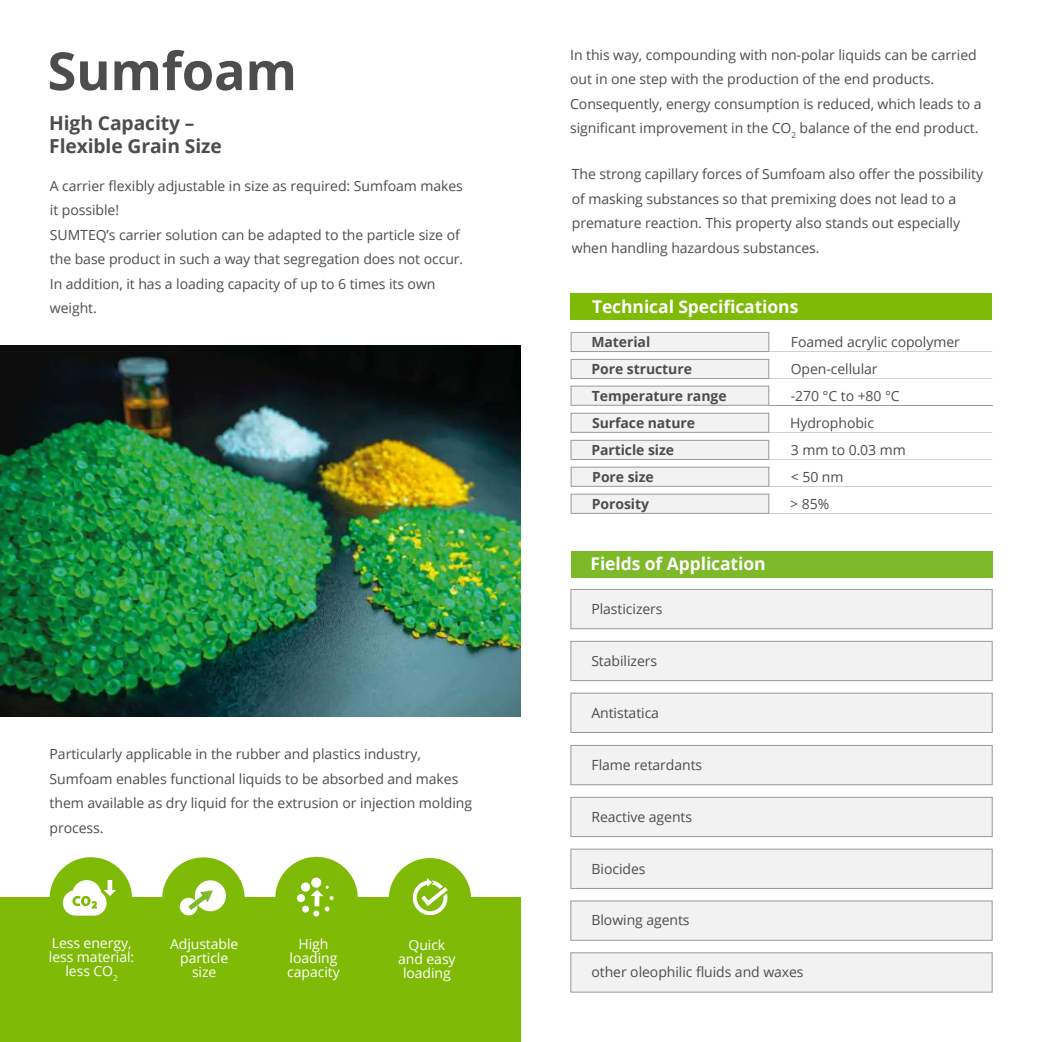
<style>
.page{position:relative;width:1042px;height:1042px;background:#fff}
.page>*{position:absolute;margin:0;border:0;box-sizing:border-box;transform-origin:0 0}
.t1{font:700 52.5px "Open Sans";letter-spacing:-.005em;color:#4d4d4d}
.t2{font:700 19.25px/23.1px "Open Sans";letter-spacing:-.005em;color:#4d4d4d}
.t3{font:700 17.5px "Open Sans";letter-spacing:-.005em;color:#fff}
.t4{font:14px/24.5px "Open Sans";letter-spacing:-.005em;color:#4d4d4d}
.t5{font:14px/14px "Open Sans";letter-spacing:-.005em;color:#fff;text-align:center}
.t6{font:700 14px/27.3px "Open Sans";letter-spacing:-.005em;color:#4d4d4d}
</style>
<div class="page">
<img style="left:0;top:345px;width:521px;height:371px">
<div style="left:0;top:897px;width:521px;height:145px;background:#7fba07"></div>
<div style="left:389px;top:858px;width:82px;height:82px;background:#7fba07;border-radius:50%"></div>
<svg style="left:413px;top:878px;width:35px;height:37px"></svg>
<div style="left:275px;top:857px;width:83px;height:82px;background:#7fba07;border-radius:50%"></div>
<svg style="left:311px;top:877px;width:10px;height:10px"></svg>
<div style="left:297px;top:894px;width:8px;height:8px;background:#fff;border-radius:50%"></div>
<svg style="left:300px;top:882px;width:34px;height:34px"></svg>
<div style="left:162px;top:857px;width:83px;height:83px;background:#7fba07;border-radius:50%"></div>
<div style="left:180px;top:898px;width:17px;height:17px;background:#fff;border-radius:50%"></div>
<div style="left:195px;top:880px;width:31px;height:31px;background:#fff;border-radius:50%"></div>
<svg style="left:188px;top:890px;width:25px;height:20px"></svg>
<div style="left:50px;top:857px;width:82px;height:82px;background:#7fba07;border-radius:50%"></div>
<svg style="left:63px;top:880px;width:53px;height:35px"></svg>
<div style="left:570px;top:952px;width:422px;height:40px;background:#f2f2f2;border:1px solid #999"></div>
<div style="left:570px;top:901px;width:422px;height:39px;background:#f2f2f2;border:1px solid #999"></div>
<div style="left:571px;top:550px;width:421px;height:27px;background:#7db928"></div>
<div style="left:571px;top:745px;width:421px;height:40px;background:#f2f2f2;border:1px solid #999"></div>
<div style="left:571px;top:797px;width:421px;height:40px;background:#f2f2f2;border:1px solid #999"></div>
<div style="left:571px;top:849px;width:421px;height:39px;background:#f2f2f2;border:1px solid #999"></div>
<div style="left:571px;top:693px;width:421px;height:39px;background:#f2f2f2;border:1px solid #999"></div>
<div style="left:571px;top:641px;width:421px;height:40px;background:#f2f2f2;border:1px solid #999"></div>
<div style="left:571px;top:589px;width:421px;height:40px;background:#f2f2f2;border:1px solid #999"></div>
<div style="left:570px;top:293px;width:422px;height:27px;background:#7fba07"></div>
<div style="left:571px;top:332px;width:198px;height:20px;background:#f2f2f2;border:1px solid #999"></div>
<div style="left:571px;top:359px;width:198px;height:20px;background:#f2f2f2;border:1px solid #999"></div>
<div style="left:571px;top:386px;width:198px;height:19px;background:#f2f2f2;border:1px solid #999"></div>
<div style="left:571px;top:413px;width:198px;height:19px;background:#f2f2f2;border:1px solid #999"></div>
<div style="left:571px;top:467px;width:198px;height:19px;background:#f2f2f2;border:1px solid #999"></div>
<div style="left:571px;top:494px;width:198px;height:19px;background:#f2f2f2;border:1px solid #999"></div>
<div style="left:571px;top:440px;width:198px;height:20px;background:#f2f2f2;border:1px solid #999"></div>
<hr style="left:769px;top:378px;width:223px;height:1px;background:#999">
<hr style="left:769px;top:351px;width:223px;height:1px;background:#999">
<hr style="left:769px;top:405px;width:223px;height:1px;background:#999">
<hr style="left:768px;top:432px;width:224px;height:1px;background:#999">
<hr style="left:769px;top:486px;width:223px;height:1px;background:#999">
<hr style="left:769px;top:513px;width:223px;height:1px;background:#999">
<hr style="left:769px;top:459px;width:223px;height:1px;background:#999">
<h1 class="t1" style="left:47px;top:34px;width:251px">Sumfoam</h1>
<h2 class="t2" style="left:49px;top:111px;width:174px">High Capacity –<br>Flexible Grain Size</h2>
<p class="t4" style="left:50px;top:173px;width:415px">A carrier flexibly adjustable in size as required: Sumfoam makes it possible!<br>SUMTEQ’s carrier solution can be adapted to the particle size of the base product in such a way that segregation does not occur.<br>In addition, it has a loading capacity of up to 6 times its own weight.</p>
<p class="t4" style="left:50px;top:741px;width:424px">Particularly applicable in the rubber and plastics industry, Sumfoam enables functional liquids to be absorbed and makes them available as dry liquid for the extrusion or injection molding process.</p>
<p class="t5" style="left:49px;top:936px;width:87px">Less energy, less material: less CO<sub>2</sub></p>
<p class="t5" style="left:170px;top:937px;width:70px">Adjustable particle size</p>
<p class="t5" style="left:287px;top:936px;width:54px">High loading capacity</p>
<p class="t5" style="left:398px;top:937px;width:59px">Quick and easy loading</p>
<p class="t4" style="left:570px;top:42px;width:413px">In this way, compounding with non-polar liquids can be carried out in one step with the production of the end products.<br>Consequently, energy consumption is reduced, which leads to a significant improvement in the CO<sub>2</sub> balance of the end product.</p>
<p class="t4" style="left:572px;top:162px;width:413px">The strong capillary forces of Sumfoam also offer the possibility of masking substances so that premixing does not lead to a premature reaction. This property also stands out especially when handling hazardous substances.</p>
<p class="t3" style="left:592px;top:294px;width:208px">Technical Specifications</p>
<p class="t6" style="left:591px;top:328px;width:102px">Material<br>Pore structure</p>
<p class="t6" style="left:592px;top:381px;width:136px">Temperature range</p>
<p class="t4" style="left:791px;top:329px;width:170px">Foamed acrylic copolymer</p>
<p class="t4" style="left:791px;top:356px;width:88px">Open-cellular</p>
<p class="t4" style="left:791px;top:383px;width:110px">-270 °C to +80 °C</p>
<p class="t6" style="left:592px;top:409px;width:104px">Surface nature</p>
<p class="t4" style="left:790px;top:408px;width:117px;line-height:27.3px">Hydrophobic<br>3 mm to 0.03 mm</p>
<p class="t6" style="left:591px;top:436px;width:84px">Particle size<br>Pore size</p>
<p class="t4" style="left:791px;top:464px;width:54px">&lt; 50 nm</p>
<p class="t6" style="left:592px;top:490px;width:59px">Porosity</p>
<p class="t4" style="left:790px;top:491px;width:40px">&gt; 85%</p>
<p class="t3" style="left:590px;top:551px;width:177px">Fields of Application</p>
<p class="t4" style="left:591px;top:596px;width:73px">Plasticizers</p>
<p class="t4" style="left:591px;top:648px;width:67px">Stabilizers</p>
<p class="t4" style="left:591px;top:700px;width:69px">Antistatica</p>
<p class="t4" style="left:591px;top:752px;width:112px">Flame retardants</p>
<p class="t4" style="left:591px;top:804px;width:102px">Reactive agents</p>
<p class="t4" style="left:591px;top:856px;width:55px">Biocides</p>
<p class="t4" style="left:591px;top:907px;width:100px">Blowing agents</p>
<p class="t4" style="left:591px;top:959px;width:214px">other oleophilic fluids and waxes</p>
</div>
